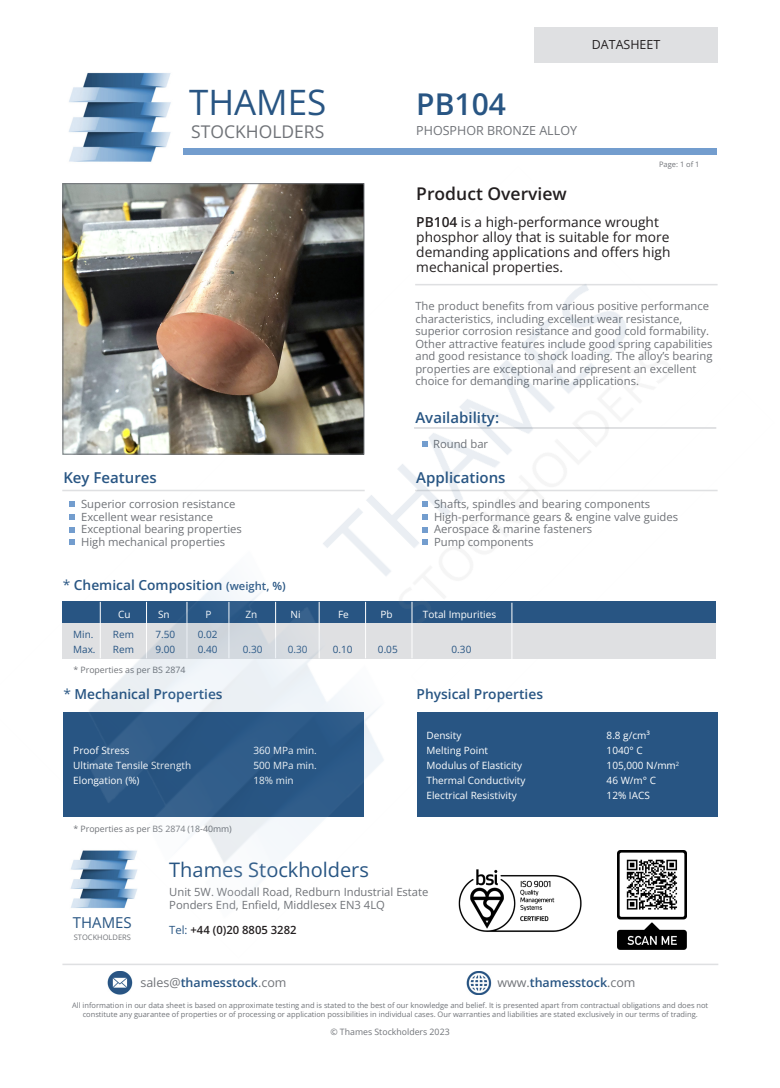
<style>
.page{position:relative;width:780px;height:1088px;background:#fff}
.page>*{position:absolute;margin:0;border:0;box-sizing:border-box;transform-origin:0 0}
.t1{font:35px "Open Sans";color:#285583}
.t2{font:600 30px "Open Sans";color:#285583}
.t3{font:20px "Open Sans";color:#285583}
.t4{font:600 17.5px "Open Sans";color:#231f20}
.t5{font:17.5px "Open Sans";color:#707378}
.t6{font:600 15px "Open Sans";color:#285583}
.t7{font:15px "Open Sans";color:#285583}
.t8{font:13.75px "Open Sans";color:#231f20}
.t9{font:600 13.75px "Open Sans";color:#285583}
.t10{font:600 12.5px "Open Sans";color:#285583}
.t11{font:12.5px "Open Sans";color:#707378}
.t12{font:12.5px "Open Sans";color:#231f20}
.t13{font:11.25px/12.5px "Open Sans";color:#707378}
.t14{font:600 11.25px "Open Sans";color:#231f20}
.t15{font:10px "Open Sans";color:#fff}
.t16{font:10px "Open Sans";color:#285583}
.t17{font:8.75px "Open Sans";color:#707378}
.t18{font:7.5px/8.8px "Open Sans";color:#707378;text-align:center}
.s1{font-weight:400}
.s2{font-size:11.25px}
.s3{font-weight:600}
.s4{font-weight:400;color:#285583}
.s5{font-weight:400;color:#707378}
</style>
<div class="page">
<img style="left:69px;top:72px;width:102px;height:60px">
<div style="left:534px;top:27px;width:183px;height:36px;background:#dfe0e2"></div>
<img style="left:62px;top:132px;width:657px;height:863px">
<p class="t1" style="left:189px;top:78px;width:139px">THAMES</p>
<p class="t5" style="left:191px;top:119px;width:135px">STOCKHOLDERS</p>
<p class="t6" style="left:63px;top:468px;width:95px">Key Features</p>
<p class="t13" style="left:81px;top:498px;width:162px">Superior corrosion resistance<br>Excellent wear resistance<br>Exceptional bearing properties<br>High mechanical properties</p>
<p class="t9" style="left:63px;top:575px;width:224px"><span class="s1">*</span> Chemical Composition <span class="s2">(weight, %)</span></p>
<p class="t12" style="left:591px;top:36px;width:70px">DATASHEET</p>
<p class="t2" style="left:416px;top:84px;width:91px">PB104</p>
<p class="t11" style="left:416px;top:122px;width:162px">PHOSPHOR BRONZE ALLOY</p>
<p class="t4" style="left:416px;top:182px;width:152px">Product Overview</p>
<p class="t18" style="left:659px;top:160px;width:42px">Page: 1 of 1</p>
<p class="t8" style="left:416px;top:213px;width:244px"><span class="s3">PB104</span> is a high-performance wrought</p>
<p class="t8" style="left:416px;top:228px;width:254px">phosphor alloy that is suitable for more</p>
<p class="t8" style="left:416px;top:243px;width:256px">demanding applications and offers high</p>
<p class="t8" style="left:416px;top:258px;width:148px">mechanical properties.</p>
<p class="t13" style="left:415px;top:299px;width:298px">The product benefits from various positive performance characteristics, including excellent wear resistance, superior corrosion resistance and good cold formability.<br>Other attractive features include good spring capabilities and good resistance to shock loading. The alloy’s bearing properties are exceptional and represent an excellent choice for demanding marine applications.</p>
<p class="t6" style="left:415px;top:407px;width:85px">Availability:</p>
<p class="t13" style="left:433px;top:437px;width:57px">Round bar</p>
<p class="t6" style="left:416px;top:468px;width:91px">Applications</p>
<p class="t13" style="left:434px;top:498px;width:245px">Shafts, spindles and bearing components High-performance gears &amp; engine valve guides Aerospace &amp; marine fasteners<br>Pump components</p>
<p class="t15" style="left:118px;top:607px;width:14px">Cu</p>
<p class="t15" style="left:158px;top:607px;width:13px">Sn</p>
<p class="t15" style="left:206px;top:607px;width:8px">P</p>
<p class="t15" style="left:245px;top:607px;width:13px">Zn</p>
<p class="t15" style="left:290px;top:607px;width:12px">Ni</p>
<p class="t15" style="left:338px;top:607px;width:12px">Fe</p>
<p class="t15" style="left:380px;top:607px;width:14px">Pb</p>
<p class="t15" style="left:423px;top:607px;width:75px">Total Impurities</p>
<p class="t16" style="left:73px;top:627px;width:22px">Min.</p>
<p class="t16" style="left:113px;top:627px;width:23px">Rem</p>
<p class="t16" style="left:155px;top:627px;width:21px">7.50</p>
<p class="t16" style="left:198px;top:627px;width:21px">0.02</p>
<p class="t16" style="left:73px;top:642px;width:24px">Max.</p>
<p class="t16" style="left:113px;top:642px;width:23px">Rem</p>
<p class="t16" style="left:155px;top:642px;width:21px">9.00</p>
<p class="t16" style="left:198px;top:642px;width:21px">0.40</p>
<p class="t16" style="left:243px;top:642px;width:21px">0.30</p>
<p class="t16" style="left:288px;top:642px;width:21px">0.30</p>
<p class="t16" style="left:333px;top:642px;width:21px">0.10</p>
<p class="t16" style="left:378px;top:642px;width:21px">0.05</p>
<p class="t16" style="left:451px;top:642px;width:21px">0.30</p>
<p class="t17" style="left:73px;top:664px;width:113px">* Properties as per BS 2874</p>
<p class="t9" style="left:63px;top:684px;width:161px"><span class="s1">*</span> Mechanical Properties</p>
<p class="t15" style="left:73px;top:744px;width:58px">Proof Stress</p>
<p class="t15" style="left:253px;top:744px;width:65px">360 MPa min.</p>
<p class="t15" style="left:73px;top:759px;width:119px">Ultimate Tensile Strength</p>
<p class="t15" style="left:253px;top:759px;width:65px">500 MPa min.</p>
<p class="t15" style="left:73px;top:774px;width:68px">Elongation (%)</p>
<p class="t15" style="left:253px;top:774px;width:42px">18% min</p>
<p class="t17" style="left:73px;top:822px;width:160px">* Properties as per BS 2874 (18-40mm)</p>
<p class="t9" style="left:416px;top:684px;width:128px">Physical Properties</p>
<p class="t15" style="left:426px;top:729px;width:36px">Density</p>
<p class="t15" style="left:606px;top:729px;width:45px">8.8 g/cm³</p>
<p class="t15" style="left:426px;top:744px;width:63px">Melting Point</p>
<p class="t15" style="left:606px;top:744px;width:38px">1040° C</p>
<p class="t15" style="left:426px;top:759px;width:97px">Modulus of Elasticity</p>
<p class="t15" style="left:606px;top:759px;width:74px">105,000 N/mm<sup>2</sup></p>
<p class="t15" style="left:426px;top:774px;width:100px">Thermal Conductivity</p>
<p class="t15" style="left:606px;top:774px;width:51px">46 W/m° C</p>
<p class="t15" style="left:426px;top:789px;width:92px">Electrical Resistivity</p>
<p class="t15" style="left:606px;top:789px;width:45px">12% IACS</p>
<p class="t7" style="left:73px;top:912px;width:60px">THAMES</p>
<p class="t18" style="left:74px;top:933px;width:59px">STOCKHOLDERS</p>
<p class="t3" style="left:169px;top:856px;width:201px">Thames Stockholders</p>
<p class="t13" style="left:169px;top:885px;width:261px">Unit 5W. Woodall Road, Redburn Industrial Estate</p>
<p class="t13" style="left:169px;top:898px;width:217px">Ponders End, Enfield, Middlesex EN3 4LQ</p>
<p class="t14" style="left:169px;top:922px;width:129px"><span class="s4">Tel:</span> +44 (0)20 8805 3282</p>
<p class="t10" style="left:140px;top:974px;width:147px"><span class="s5">sales@</span>thamesstock<span class="s5">.com</span></p>
<p class="t10" style="left:497px;top:974px;width:140px"><span class="s5">www.</span>thamesstock<span class="s5">.com</span></p>
<p class="t18" style="left:72px;top:1001px;width:637px">All information in our data sheet is based on approximate testing and is stated to the best of our knowledge and belief. It is presented apart from contractual obligations and does not constitute any guarantee of properties or of processing or application possibilities in individual cases. Our warranties and liabilities are stated exclusively in our terms of trading.</p>
<p class="t17" style="left:330px;top:1025px;width:121px">© Thames Stockholders 2023</p>
</div>
